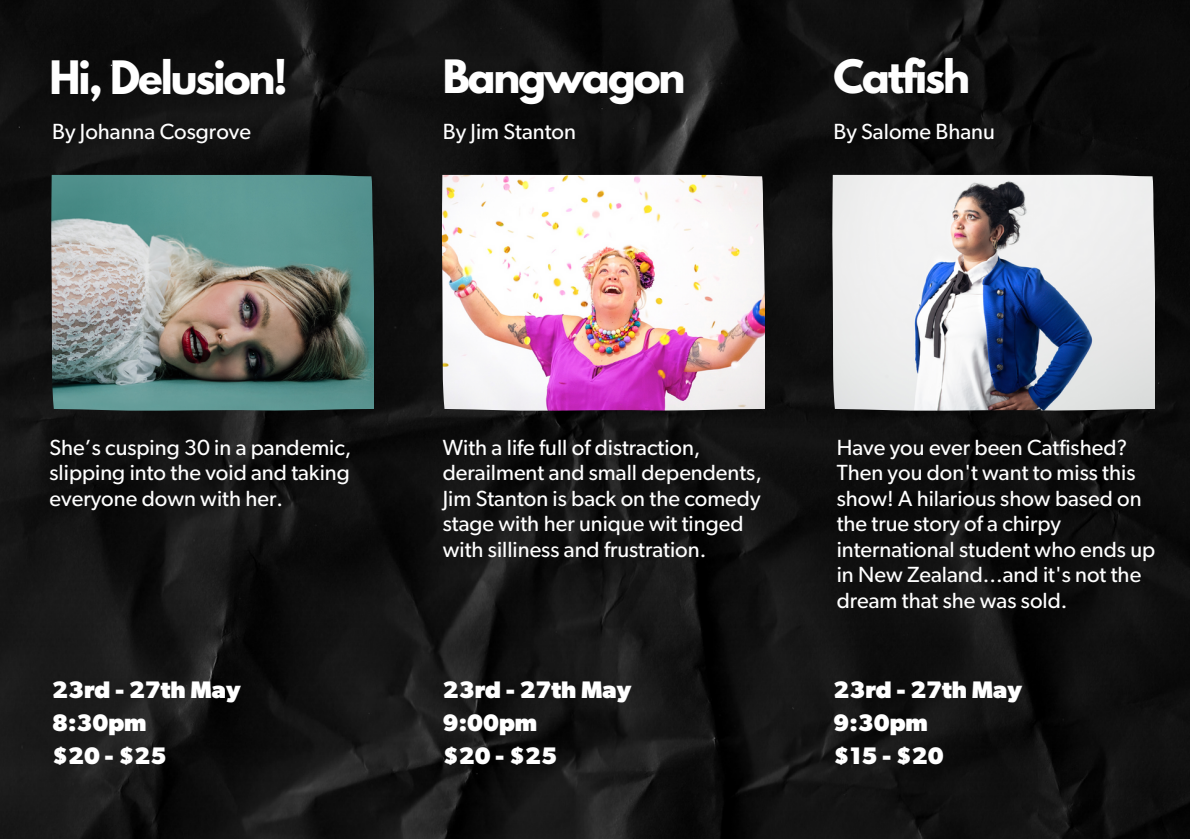
<style>
.page{position:relative;width:1190px;height:839px;background:#fff}
.page>*{position:absolute;margin:0;border:0;box-sizing:border-box;transform-origin:0 0}
.t1{font:700 40.8px "League Spartan";letter-spacing:-.05em;color:#fff}
.t2{font:700 40.6px "League Spartan";letter-spacing:-.05em;color:#fff}
.t3{font:700 24px "Gibson";color:#fff}
.t4{font:22px/25.4px "Gibson";color:#fff}
</style>
<div class="page">
<img style="left:0;top:0;width:1190px;height:838px">
<img style="left:51px;top:175px;width:323px;height:236px">
<img style="left:442px;top:175px;width:322px;height:236px">
<img style="left:832px;top:175px;width:323px;height:236px">
<p class="t1" style="left:50px;top:57px;width:240px">Hi, Delusion!</p>
<p class="t2" style="left:443px;top:56px;width:244px">Bangwagon</p>
<p class="t2" style="left:833px;top:56px;width:138px">Catfish</p>
<p class="t4" style="left:52px;top:120px;width:200px">By Johanna Cosgrove</p>
<p class="t4" style="left:443px;top:120px;width:135px">By Jim Stanton</p>
<p class="t4" style="left:833px;top:120px;width:163px">By Salome Bhanu</p>
<p class="t4" style="left:50px;top:435px;width:303px;text-align:justify">She’s cusping 30 in a pandemic, slipping into the void and taking everyone down with her.</p>
<p class="t4" style="left:443px;top:435px;width:321px">With a life full of distraction, derailment and small dependents,<br>Jim Stanton is back on the comedy stage with her unique wit tinged with silliness and frustration.</p>
<p class="t4" style="left:837px;top:435px;width:320px">Have you ever been Catfished?<br>Then you don't want to miss this show! A hilarious show based on the true story of a chirpy international student who ends up in New Zealand...and it's not the dream that she was sold.</p>
<p class="t3" style="left:52px;top:678px;width:190px">23rd - 27th May</p>
<p class="t3" style="left:52px;top:711px;width:96px">8:30pm</p>
<p class="t3" style="left:52px;top:744px;width:116px">$20 - $25</p>
<p class="t3" style="left:443px;top:678px;width:190px">23rd - 27th May</p>
<p class="t3" style="left:443px;top:711px;width:96px">9:00pm</p>
<p class="t3" style="left:443px;top:744px;width:116px">$20 - $25</p>
<p class="t3" style="left:833px;top:678px;width:190px">23rd - 27th May</p>
<p class="t3" style="left:833px;top:711px;width:96px">9:30pm</p>
<p class="t3" style="left:833px;top:744px;width:112px">$15 - $20</p>
</div>
